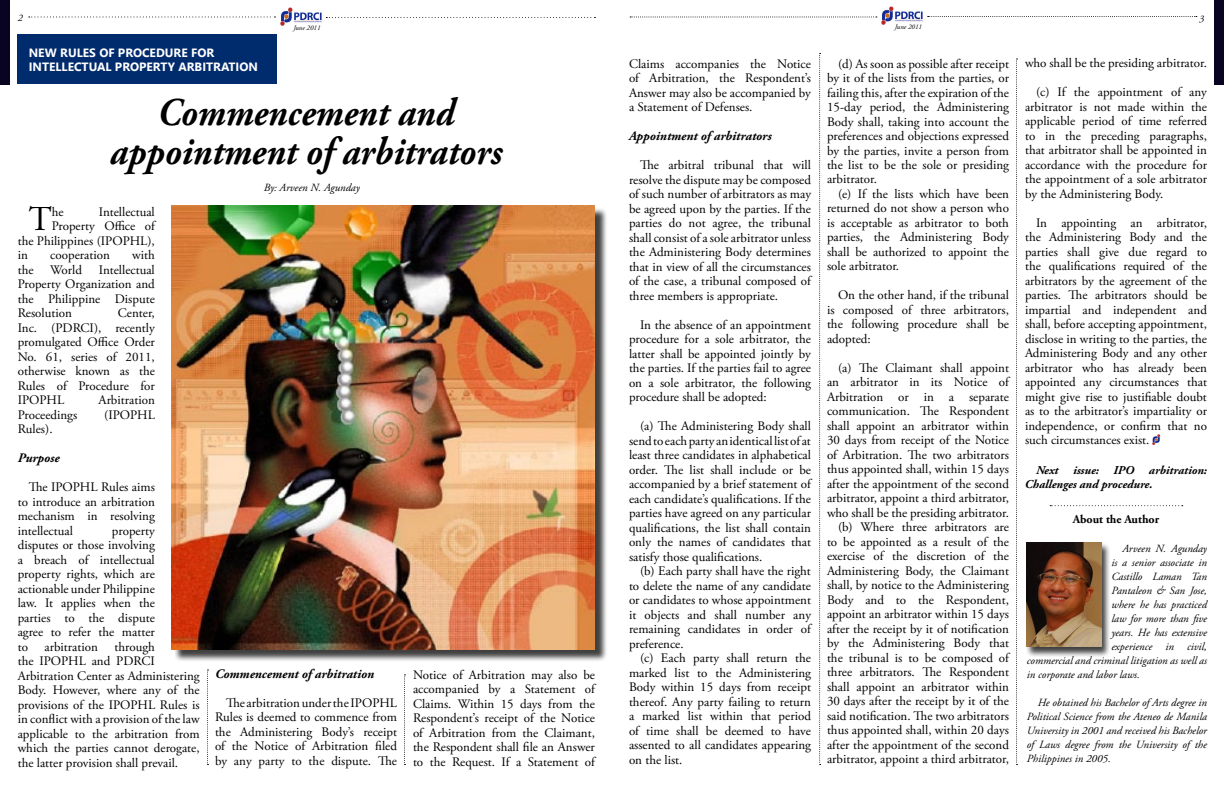
<style>
.page{position:relative;width:1224px;height:792px;background:#fff}
.page>*{position:absolute;margin:0;border:0;box-sizing:border-box;transform-origin:0 0}
.t1{font:italic 700 39.2px/39px "Adobe Garamond Pro";color:#000;text-align:center;scale:.92 1}
.t2{font:34.9px "Adobe Garamond Pro";color:#000}
.t3{font:13px/14.5px "Adobe Garamond Pro";color:#000;text-align:justify}
.t4{font:italic 700 13px "Adobe Garamond Pro";color:#000}
.t5{font:700 12px/14px "Gisha";color:#fff}
.t6{font:italic 700 12px/14.5px "Adobe Garamond Pro";color:#000}
.t7{font:700 12px "Adobe Garamond Pro";color:#000}
.t8{font:italic 11px/14px "Adobe Garamond Pro";color:#000;text-align:justify}
.t9{font:italic 10px "Adobe Garamond Pro";color:#000}
.t10{font:italic 7px "Adobe Garamond Pro";color:#000}
</style>
<div class="page">
<div style="left:0;top:0;width:10px;height:84px;background:#0a0423"></div>
<svg style="left:326px;top:17px;width:269px;height:1px"></svg>
<img style="left:281px;top:8px;width:41px;height:17px">
<svg style="left:29px;top:16px;width:247px;height:1px"></svg>
<svg style="left:928px;top:16px;width:269px;height:1px"></svg>
<img style="left:882px;top:7px;width:42px;height:17px">
<svg style="left:630px;top:16px;width:247px;height:1px"></svg>
<svg style="left:1050px;top:505px;width:133px;height:1px"></svg>
<svg style="left:819px;top:53px;width:2px;height:712px"></svg>
<div style="left:1214px;top:1px;width:10px;height:84px;background:#0a0423"></div>
<svg style="left:1153px;top:434px;width:8px;height:11px"></svg>
<div style="left:18px;top:34px;width:259px;height:50px;background:#002b6c"></div>
<div style="left:174px;top:207px;width:433px;height:455px;background:#000;opacity:.75"></div>
<img style="left:172px;top:205px;width:423px;height:445px">
<svg style="left:1016px;top:58px;width:1px;height:707px"></svg>
<svg style="left:404px;top:674px;width:1px;height:91px"></svg>
<svg style="left:207px;top:670px;width:2px;height:95px"></svg>
<div style="left:1025px;top:542px;width:86px;height:115px;background:#000;opacity:.75"></div>
<img style="left:1027px;top:543px;width:75px;height:104px">
<p class="t9" style="left:18px;top:12px;width:6px">2</p>
<p class="t10" style="left:293px;top:23px;width:29px">June 2011</p>
<p class="t10" style="left:895px;top:22px;width:29px">June 2011</p>
<p class="t5" style="left:29px;top:46px;width:229px">NEW RULES OF PROCEDURE FOR<br>INTELLECTUAL PROPERTY ARBITRATION</p>
<h1 class="t1" style="left:110px;top:94px;width:428px">Commencement and appointment of arbitrators</h1>
<h2 class="t2" style="left:29px;top:198px;width:25px">T</h2>
<p class="t3" style="left:52px;top:205px;width:13px">he</p>
<p class="t3" style="left:99px;top:205px;width:58px">Intellectual</p>
<p class="t3" style="left:52px;top:219px;width:105px">Property Office of</p>
<p class="t3" style="left:18px;top:234px;width:139px">the Philippines (IPOPHL),</p>
<p class="t3" style="left:18px;top:248px;width:12px">in</p>
<p class="t3" style="left:50px;top:248px;width:61px">cooperation</p>
<p class="t3" style="left:132px;top:248px;width:24px">with</p>
<p class="t3" style="left:18px;top:263px;width:17px">the</p>
<p class="t3" style="left:50px;top:263px;width:33px">World</p>
<p class="t3" style="left:18px;top:263px;width:139px;text-indent:81px">Intellectual Property Organization and the Philippine Dispute Resolution</p>
<p class="t3" style="left:18px;top:306px;width:139px;text-indent:100px">Center, Inc. (PDRCI), recently promulgated Office Order No. 61, series of 2011, otherwise known as the Rules of Procedure for IPOPHL</p>
<p class="t3" style="left:99px;top:393px;width:58px">Arbitration</p>
<p class="t3" style="left:18px;top:408px;width:61px">Proceedings</p>
<p class="t3" style="left:104px;top:408px;width:52px">(IPOPHL</p>
<p class="t3" style="left:18px;top:422px;width:36px">Rules).</p>
<p class="t4" style="left:18px;top:451px;width:43px">Purpose</p>
<p class="t3" style="left:18px;top:480px;width:139px;text-indent:11px">The IPOPHL Rules aims to introduce an arbitration mechanism in resolving intellectual</p>
<p class="t3" style="left:18px;top:524px;width:139px;text-indent:94px">property disputes or those involving a breach of intellectual property rights, which are actionable under Philippine law. It applies when the parties to the dispute agree to refer the matter to</p>
<p class="t3" style="left:18px;top:640px;width:183px;text-align:left;text-indent:97px">through<br>the IPOPHL and PDRCI<br>Arbitration Center as Administering<br>Body. However, where any of the provisions of the IPOPHL Rules is in conflict with a provision of the law applicable to the arbitration from which the parties cannot derogate, the latter provision shall prevail.</p>
<p class="t3" style="left:45px;top:640px;width:55px">arbitration</p>
<p class="t8" style="left:264px;top:181px;width:97px">By: Arveen N. Agunday</p>
<p class="t4" style="left:215px;top:666px;width:161px">Commencement of arbitration</p>
<p class="t3" style="left:215px;top:696px;width:184px;text-indent:11px">The arbitration under the IPOPHL Rules is deemed to commence from the Administering Body’s receipt of the Notice of Arbitration filed by any party to the dispute. The</p>
<p class="t3" style="left:413px;top:668px;width:184px">Notice of Arbitration may also be accompanied by a Statement of Claims. Within 15 days from the Respondent’s receipt of the Notice of Arbitration from the Claimant, the Respondent shall file an Answer to the Request. If a Statement of</p>
<p class="t3" style="left:629px;top:57px;width:183px">Claims accompanies the Notice of Arbitration, the Respondent’s Answer may also be accompanied by a Statement of Defenses.</p>
<p class="t4" style="left:629px;top:129px;width:144px">Appointment of arbitrators</p>
<p class="t3" style="left:629px;top:158px;width:184px;text-indent:11px">The arbitral tribunal that will resolve the dispute may be composed of such number of arbitrators as may be agreed upon by the parties. If the parties do not agree, the tribunal shall consist of a sole arbitrator unless the Administering Body determines that in view of all the circumstances of the case, a tribunal composed of three members is appropriate.</p>
<p class="t3" style="left:629px;top:318px;width:184px;text-indent:11px">In the absence of an appointment procedure for a sole arbitrator, the latter shall be appointed jointly by the parties. If the parties fail to agree on a sole arbitrator, the following procedure shall be adopted:</p>
<p class="t3" style="left:629px;top:419px;width:184px;text-indent:11px">(a) The Administering Body shall send to each party an identical list of at least three candidates in alphabetical order. The list shall include or be accompanied by a brief statement of each candidate’s qualifications. If the parties have agreed on any particular qualifications, the list shall contain only the names of candidates that satisfy those qualifications.</p>
<p class="t3" style="left:629px;top:564px;width:184px;text-indent:11px">(b) Each party shall have the right to delete the name of any candidate or candidates to whose appointment it objects and shall number any remaining candidates in order of preference.</p>
<p class="t3" style="left:629px;top:651px;width:184px;text-indent:11px">(c) Each party shall return the marked list to the Administering Body within 15 days from receipt thereof. Any party failing to return a marked list within that period of time shall be deemed to have assented to all candidates appearing on the list.</p>
<p class="t3" style="left:827px;top:57px;width:184px;text-indent:11px">(d) As soon as possible after receipt by it of the lists from the parties, or failing this, after the expiration of the 15-day period, the Administering Body shall, taking into account the preferences and objections expressed by the parties, invite a person from the list to be the sole or presiding arbitrator.</p>
<p class="t3" style="left:827px;top:187px;width:184px;text-indent:11px">(e) If the lists which have been returned do not show a person who is acceptable as arbitrator to both parties, the Administering Body shall be authorized to appoint the sole arbitrator.</p>
<p class="t3" style="left:827px;top:289px;width:184px;text-indent:11px">On the other hand, if the tribunal is composed of three arbitrators, the following procedure shall be adopted:</p>
<p class="t3" style="left:827px;top:361px;width:184px;text-align:right">(a) The Claimant shall appoint an arbitrator in its Notice of Arbitration or in a separate communication. The Respondent shall appoint an arbitrator within 30 days from receipt of the Notice of Arbitration. The two arbitrators thus appointed shall, within 15 days after the appointment of the second arbitrator, appoint a third arbitrator, who shall be the presiding arbitrator. (b) Where three arbitrators are to be appointed as a result of the exercise of the discretion of the Administering Body, the Claimant shall, by notice to the Administering Body and to the Respondent, appoint an arbitrator within 15 days after the receipt by it of notification by the Administering Body that the tribunal is to be composed of three arbitrators. The Respondent shall appoint an arbitrator within 30 days after the receipt by it of the said notification. The two arbitrators thus appointed shall, within 20 days after the appointment of the second arbitrator, appoint a third arbitrator,</p>
<p class="t9" style="left:1199px;top:12px;width:6px">3</p>
<p class="t3" style="left:1025px;top:56px;width:183px">who shall be the presiding arbitrator.</p>
<p class="t3" style="left:1025px;top:85px;width:184px;text-indent:11px">(c) If the appointment of any arbitrator is not made within the applicable period of time referred to in the preceding paragraphs, that arbitrator shall be appointed in accordance with the procedure for the appointment of a sole arbitrator by the Administering Body.</p>
<p class="t3" style="left:1025px;top:216px;width:184px;text-indent:11px">In appointing an arbitrator, the Administering Body and the parties shall give due regard to the qualifications required of the arbitrators by the agreement of the parties. The arbitrators should be impartial and independent and shall, before accepting appointment, disclose in writing to the parties, the Administering Body and any other arbitrator who has already been appointed any circumstances that might give rise to justifiable doubt as to the arbitrator’s impartiality or independence, or confirm that no such circumstances exist.</p>
<p class="t6" style="left:1025px;top:463px;width:184px;text-indent:11px">Next issue: IPO arbitration:<br>Challenges and procedure.</p>
<p class="t7" style="left:1073px;top:513px;width:88px">About the Author</p>
<p class="t8" style="left:1123px;top:541px;width:86px">Arveen N. Agunday</p>
<p class="t8" style="left:1112px;top:555px;width:97px">is a senior associate in</p>
<p class="t8" style="left:1112px;top:569px;width:97px">Castillo Laman Tan</p>
<p class="t8" style="left:1112px;top:583px;width:97px">Pantaleon &amp; San Jose,</p>
<p class="t8" style="left:1112px;top:597px;width:97px">where he has practiced</p>
<p class="t8" style="left:1112px;top:611px;width:97px">law for more than five</p>
<p class="t8" style="left:1112px;top:625px;width:97px">years. He has extensive</p>
<p class="t8" style="left:1112px;top:639px;width:97px">experience in civil,</p>
<p class="t8" style="left:1027px;top:653px;width:182px">commercial and criminal litigation as well as</p>
<p class="t8" style="left:1027px;top:667px;width:115px">in corporate and labor laws.</p>
<p class="t8" style="left:1027px;top:695px;width:182px;text-indent:11px">He obtained his Bachelor of Arts degree in Political Science from the Ateneo de Manila University in 2001 and received his Bachelor of Laws degree from the University of the Philippines in 2005.</p>
</div>
